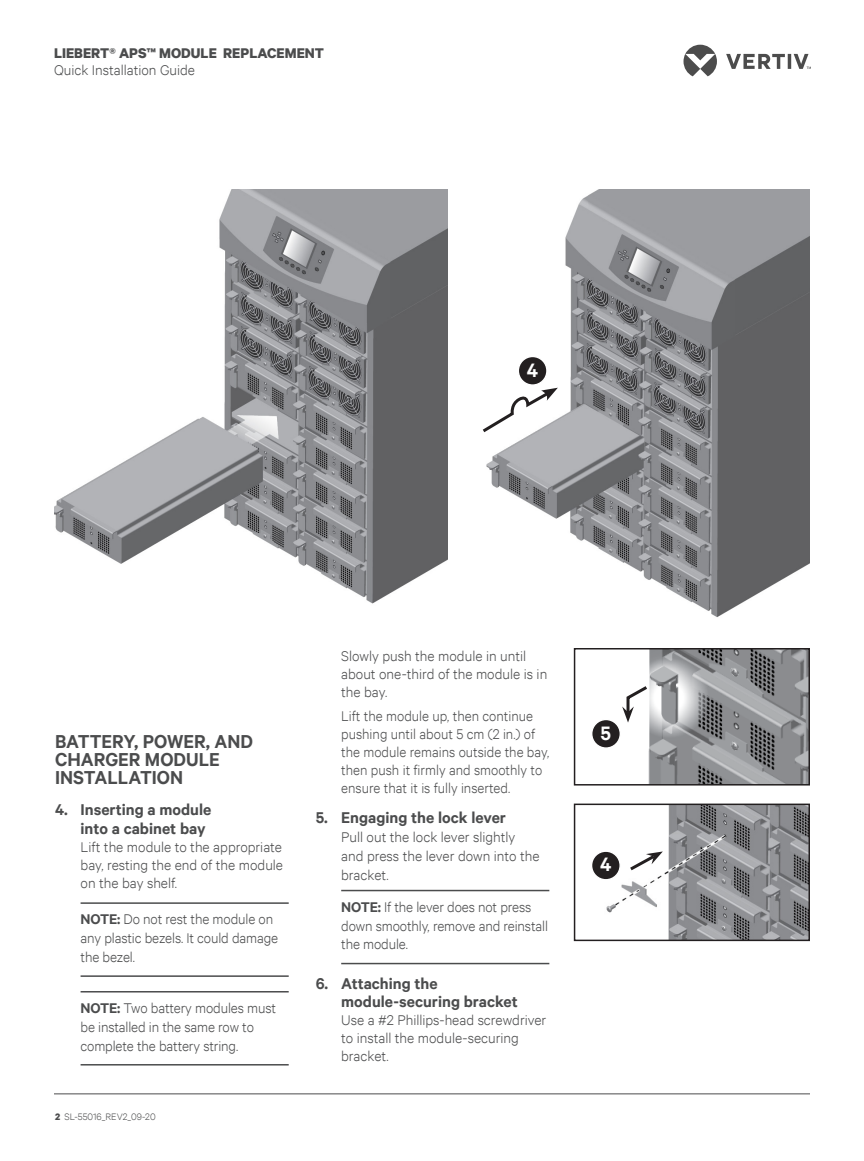
<style>
.page{position:relative;width:864px;height:1161px;background:#fff}
.page>*{position:absolute;margin:0;border:0;box-sizing:border-box;transform-origin:0 0}
.t1{font:600 18.6px "Calibre";color:#fff}
.t2{font:600 18px/18px "Calibre";color:#4b4c4d}
.t3{font:600 15px/18.8px "Calibre";color:#4b4c4d}
.t4{font:300 13.5px/18px "Calibre";color:#4b4c4d}
.t5{font:700 13.5px "Calibre";color:#4b4c4d}
.t6{font:300 9px "Calibre";color:#4b4c4d}
.s1{font-weight:600}
.s2{font-weight:700}
</style>
<div class="page">
<hr style="left:54px;top:1094px;width:756px;height:1px;background:#4b4c4d">
<svg style="left:684px;top:45px;width:127px;height:31px"></svg>
<img style="left:54px;top:189px;width:393px;height:415px">
<hr style="left:81px;top:902px;width:208px;height:2px;background:#4b4c4d">
<hr style="left:81px;top:975px;width:208px;height:2px;background:#4b4c4d">
<hr style="left:81px;top:991px;width:208px;height:2px;background:#4b4c4d">
<hr style="left:81px;top:1064px;width:208px;height:2px;background:#4b4c4d">
<hr style="left:341px;top:890px;width:208px;height:1px;background:#4b4c4d">
<hr style="left:341px;top:963px;width:208px;height:1px;background:#4b4c4d">
<img style="left:648px;top:651px;width:159px;height:132px">
<div style="left:574px;top:648px;width:236px;height:138px;border:2px solid #231f20"></div>
<svg style="left:622px;top:683px;width:28px;height:40px"></svg>
<img style="left:606px;top:807px;width:201px;height:131px">
<div style="left:574px;top:804px;width:236px;height:137px;border:2px solid #231f20"></div>
<svg style="left:627px;top:851px;width:36px;height:22px"></svg>
<img style="left:486px;top:189px;width:324px;height:428px">
<svg style="left:482px;top:388px;width:76px;height:47px"></svg>
<div style="left:518px;top:356px;width:29px;height:29px;background:#231f20;border-radius:50%"></div>
<div style="left:518px;top:356px;width:30px;height:30px;border:1px solid #fff;border-radius:50%"></div>
<div style="left:592px;top:720px;width:28px;height:28px;background:#231f20;border-radius:50%"></div>
<div style="left:591px;top:719px;width:30px;height:30px;border:1px solid #fff;border-radius:50%"></div>
<div style="left:592px;top:851px;width:28px;height:29px;background:#231f20;border-radius:50%"></div>
<div style="left:591px;top:851px;width:30px;height:29px;border:1px solid #fff;border-radius:50%"></div>
<p class="t5" style="left:54px;top:44px;width:272px">LIEBERT® APS™ MODULE REPLACEMENT</p>
<p class="t4" style="left:54px;top:60px;width:143px">Quick Installation Guide</p>
<h1 class="t1" style="left:527px;top:357px;width:13px">4</h1>
<h2 class="t2" style="left:55px;top:732px;width:200px">BATTERY, POWER, AND<br>CHARGER MODULE<br>INSTALLATION</h2>
<p class="t3" style="left:81px;top:800px;width:132px;text-indent:-26px">4. Inserting a module into a cabinet bay</p>
<p class="t4" style="left:81px;top:837px;width:204px;text-align:justify">Lift the module to the appropriate bay, resting the end of the module on the bay shelf.</p>
<p class="t4" style="left:81px;top:909px;width:199px;line-height:18.8px"><span class="s1">NOTE:</span> Do not rest the module on any plastic bezels. It could damage the bezel.</p>
<p class="t4" style="left:81px;top:998px;width:197px;line-height:18.8px"><span class="s1">NOTE:</span> Two battery modules must be installed in the same row to complete the battery string.</p>
<p class="t6" style="left:55px;top:1111px;width:102px"><span class="s2">2</span> SL-55016_REV2_09-20</p>
<p class="t4" style="left:341px;top:646px;width:208px">Slowly push the module in until about one-third of the module is in the bay.</p>
<p class="t4" style="left:341px;top:707px;width:210px">Lift the module up, then continue pushing until about 5 cm (2 in.) of the module remains outside the bay, then push it firmly and smoothly to ensure that it is fully inserted.</p>
<p class="t3" style="left:316px;top:808px;width:192px">5. Engaging the lock lever</p>
<p class="t4" style="left:341px;top:827px;width:200px;line-height:18.8px">Pull out the lock lever slightly and press the lever down into the bracket.</p>
<p class="t4" style="left:341px;top:897px;width:208px;line-height:18.8px"><span class="s1">NOTE:</span> If the lever does not press down smoothly, remove and reinstall the module.</p>
<p class="t3" style="left:341px;top:974px;width:178px;line-height:18px;text-indent:-26px">6. Attaching the module‑securing bracket</p>
<p class="t4" style="left:341px;top:1011px;width:207px">Use a #2 Phillips-head screwdriver to install the module-securing bracket.</p>
<h1 class="t1" style="left:601px;top:720px;width:12px">5</h1>
<h1 class="t1" style="left:600px;top:852px;width:13px">4</h1>
</div>
